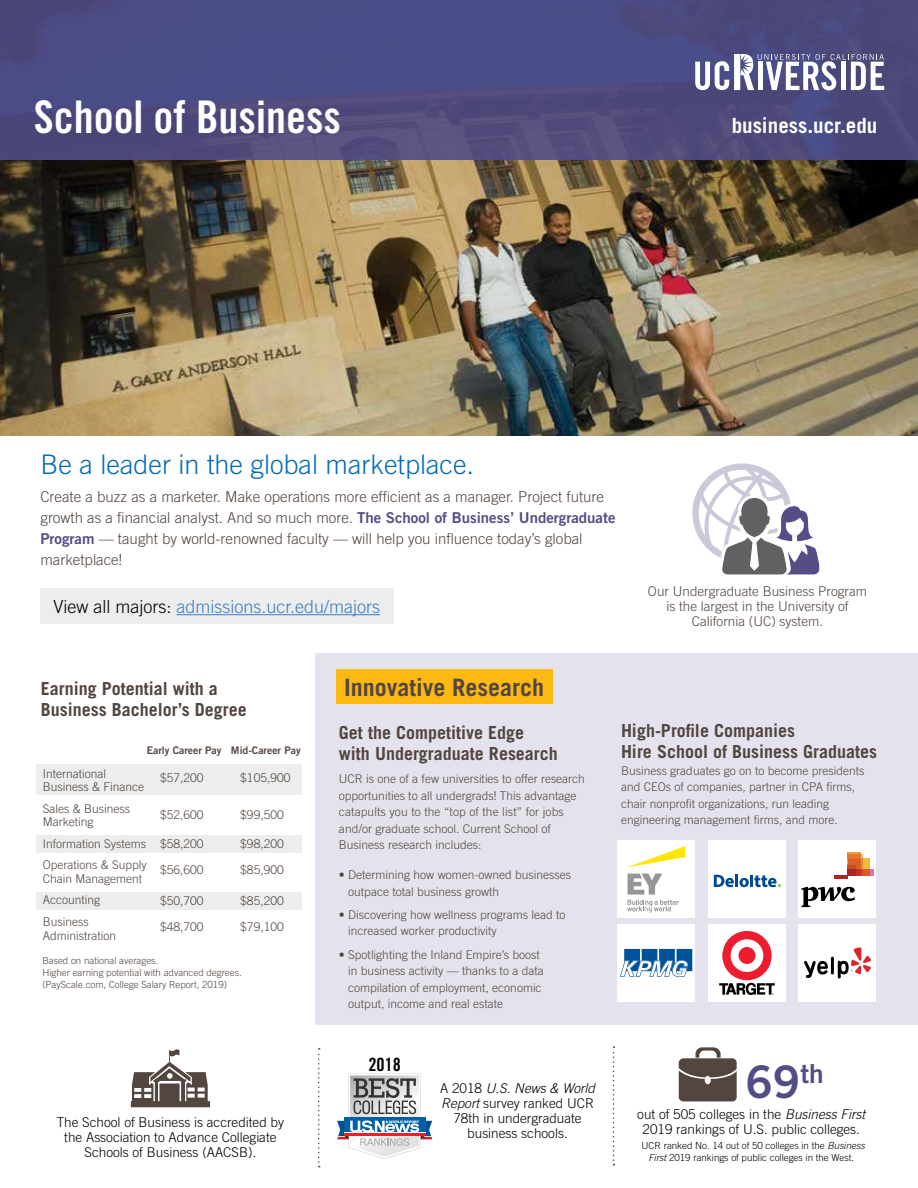
<style>
.page{position:relative;width:918px;height:1188px;background:#fff}
.page>*{position:absolute;margin:0;border:0;box-sizing:border-box;transform-origin:0 0}
.t1{font:45px "Trade Gothic Bold Cond Twenty";color:#fff}
.t2{font:45px "Trade Gothic Bold Two";color:#524d85}
.t3{font:300 27px "Trade Gothic";color:#036cb6}
.t4{font:700 24px "Trade Gothic";color:#534640}
.t5{font:700 21px "Trade Gothic";color:#fff}
.t6{font:18.3px "Trade Gothic Bold Cond Twenty";color:#000}
.t7{font:700 18px/21px "Trade Gothic";color:#534640}
.t8{font:300 18px "Trade Gothic";color:#3d7cc9}
.t9{font:300 15px/21px "Trade Gothic";color:#534640}
.t10{font:300 13.5px/15px "Trade Gothic";color:#000;text-align:center}
.t11{font:300 13.5px/15px "Trade Gothic";color:#534640;text-align:center}
.t12{font:300 12px/16.5px "Trade Gothic";color:#534640}
.t13{font:10.5px "Trade Gothic Bold Two";color:#534640}
.t14{font:300 9.75px/12px "Trade Gothic";color:#534640}
.t15{font:300 9.75px/12px "Trade Gothic";color:#000;text-align:center}
.s1{font-family:"Trade Gothic Bold Two";font-weight:400;color:#524d85}
.s2{color:#000}
.s3{font-style:italic}
</style>
<div class="page">
<img style="left:0;top:160px;width:918px;height:275px">
<div style="left:0;top:0;width:918px;height:160px;background:linear-gradient(to bottom,#484b86,#514b7b)"></div>
<svg style="left:695px;top:54px;width:189px;height:36px"></svg>
<div style="left:315px;top:653px;width:603px;height:372px;background:#e4e3ed"></div>
<div style="left:36px;top:764px;width:266px;height:31px;background:#eceded"></div>
<div style="left:36px;top:835px;width:266px;height:18px;background:#eceded"></div>
<div style="left:36px;top:892px;width:266px;height:17px;background:#eceded"></div>
<div style="left:617px;top:841px;width:78px;height:77px;background:#fff"></div>
<svg style="left:628px;top:846px;width:57px;height:21px"></svg>
<svg style="left:627px;top:874px;width:52px;height:39px"></svg>
<div style="left:708px;top:924px;width:78px;height:78px;background:#fff"></div>
<svg style="left:719px;top:931px;width:56px;height:64px"></svg>
<div style="left:799px;top:924px;width:77px;height:78px;background:#fff"></div>
<svg style="left:804px;top:947px;width:67px;height:32px"></svg>
<div style="left:709px;top:841px;width:77px;height:77px;background:#fff"></div>
<svg style="left:714px;top:875px;width:67px;height:12px"></svg>
<div style="left:336px;top:669px;width:216px;height:35px;background:#fdb913"></div>
<div style="left:799px;top:841px;width:77px;height:77px;background:#fff"></div>
<svg style="left:802px;top:887px;width:53px;height:20px"></svg>
<hr style="left:834px;top:875px;width:13px;height:4px;background:#ac2323">
<hr style="left:847px;top:852px;width:14px;height:3px;background:#ef9c41">
<div style="left:863px;top:859px;width:7px;height:10px;background:#efba38"></div>
<svg style="left:870px;top:869px;width:3px;height:6px"></svg>
<div style="left:863px;top:869px;width:7px;height:6px;background:#de5928"></div>
<svg style="left:847px;top:855px;width:16px;height:20px"></svg>
<div style="left:847px;top:869px;width:9px;height:6px;background:#ac2323"></div>
<div style="left:617px;top:924px;width:78px;height:78px;background:#fff"></div>
<svg style="left:620px;top:949px;width:72px;height:28px"></svg>
<svg style="left:613px;top:1046px;width:2px;height:120px"></svg>
<svg style="left:692px;top:463px;width:128px;height:112px"></svg>
<svg style="left:131px;top:1049px;width:79px;height:58px"></svg>
<svg style="left:318px;top:1048px;width:2px;height:119px"></svg>
<svg style="left:337px;top:1074px;width:95px;height:85px"></svg>
<div style="left:40px;top:588px;width:354px;height:35px;background:#eceded"></div>
<hr style="left:176px;top:614px;width:204px;height:1px;background:#3d7cc9">
<svg style="left:679px;top:1047px;width:58px;height:54px"></svg>
<h1 class="t1" style="left:34px;top:90px;width:309px">School of Business</h1>
<h3 class="t5" style="left:732px;top:113px;width:147px">business.ucr.edu</h3>
<h2 class="t3" style="left:40px;top:449px;width:435px">Be a leader in the global marketplace.</h2>
<p class="t9" style="left:40px;top:486px;width:577px">Create a buzz as a marketer. Make operations more efficient as a manager. Project future growth as a financial analyst. And so much more. <span class="s1">The School of Business’ Undergraduate Program</span> — taught by world-renowned faculty — will help you influence today’s global marketplace!</p>
<h3 class="t8" style="left:53px;top:596px;width:328px"><span class="s2">View all majors:</span> admissions.ucr.edu/majors</h3>
<h3 class="t7" style="left:41px;top:678px;width:207px">Earning Potential with a<br>Business Bachelor’s Degree</h3>
<h3 class="t4" style="left:344px;top:672px;width:201px">Innovative Research</h3>
<p class="t11" style="left:648px;top:584px;width:221px">Our Undergraduate Business Program is the largest in the University of<br>California (UC) system.</p>
<p class="t13" style="left:147px;top:744px;width:155px">Early Career Pay Mid-Career Pay</p>
<p class="t12" style="left:43px;top:766px;width:103px;line-height:13.5px">International<br>Business &amp; Finance</p>
<p class="t12" style="left:43px;top:802px;width:89px;line-height:13.5px">Sales &amp; Business<br>Marketing</p>
<p class="t12" style="left:43px;top:833px;width:106px;line-height:21.6px">Information Systems<br>Operations &amp; Supply</p>
<p class="t12" style="left:43px;top:868px;width:101px;line-height:21.6px">Chain Management<br>Accounting<br>Business</p>
<p class="t12" style="left:43px;top:927px;width:75px">Administration</p>
<p class="t12" style="left:160px;top:769px;width:45px">$57,200</p>
<p class="t12" style="left:160px;top:806px;width:45px">$52,600</p>
<p class="t12" style="left:160px;top:830px;width:45px;line-height:26.1px">$58,200 $56,600</p>
<p class="t12" style="left:160px;top:887px;width:45px;line-height:26.1px">$50,700 $48,700</p>
<p class="t12" style="left:240px;top:769px;width:52px">$105,900</p>
<p class="t12" style="left:240px;top:806px;width:45px">$99,500</p>
<p class="t12" style="left:240px;top:830px;width:45px;line-height:26.1px">$98,200 $85,900</p>
<p class="t12" style="left:240px;top:887px;width:45px;line-height:26.1px">$85,200 $79,100</p>
<p class="t14" style="left:42px;top:955px;width:201px">Based on national averages.<br>Higher earning potential with advanced degrees. (PayScale.com, College Salary Report, 2019)</p>
<h3 class="t7" style="left:339px;top:722px;width:221px">Get the Competitive Edge with Undergraduate Research</h3>
<p class="t12" style="left:339px;top:770px;width:248px">UCR is one of a few universities to offer research opportunities to all undergrads! This advantage catapults you to the “top of the list” for jobs and/or graduate school. Current School of Business research includes:</p>
<p class="t12" style="left:348px;top:866px;width:224px;text-indent:-9px">• Determining how women-owned businesses outpace total business growth</p>
<p class="t12" style="left:348px;top:906px;width:219px;text-indent:-9px">• Discovering how wellness programs lead to increased worker productivity</p>
<p class="t12" style="left:348px;top:946px;width:197px;text-indent:-9px">• Spotlighting the Inland Empire’s boost in business activity — thanks to a data compilation of employment, economic output, income and real estate</p>
<h3 class="t7" style="left:621px;top:720px;width:258px">High-Profile Companies<br>Hire School of Business Graduates</h3>
<p class="t12" style="left:621px;top:762px;width:245px">Business graduates go on to become presidents and CEOs of companies, partner in CPA firms, chair nonprofit organizations, run leading engineering management firms, and more.</p>
<h3 class="t6" style="left:369px;top:1053px;width:34px">2018</h3>
<h1 class="t2" style="left:746px;top:1054px;width:80px">69<sup>th</sup></h1>
<p class="t10" style="left:440px;top:1081px;width:157px">A 2018 <span class="s3">U.S. News &amp; World<br>Report</span> survey ranked UCR<br>78th in undergraduate business schools.</p>
<p class="t10" style="left:57px;top:1114px;width:229px">The School of Business is accredited by the Association to Advance Collegiate<br>Schools of Business (AACSB).</p>
<p class="t10" style="left:637px;top:1107px;width:230px">out of 505 colleges in the <span class="s3">Business First<br></span>2019 rankings of U.S. public colleges.</p>
<p class="t15" style="left:642px;top:1140px;width:225px">UCR ranked No. 14 out of 50 colleges in the <span class="s3">Business<br>First</span> 2019 rankings of public colleges in the West.</p>
</div>
